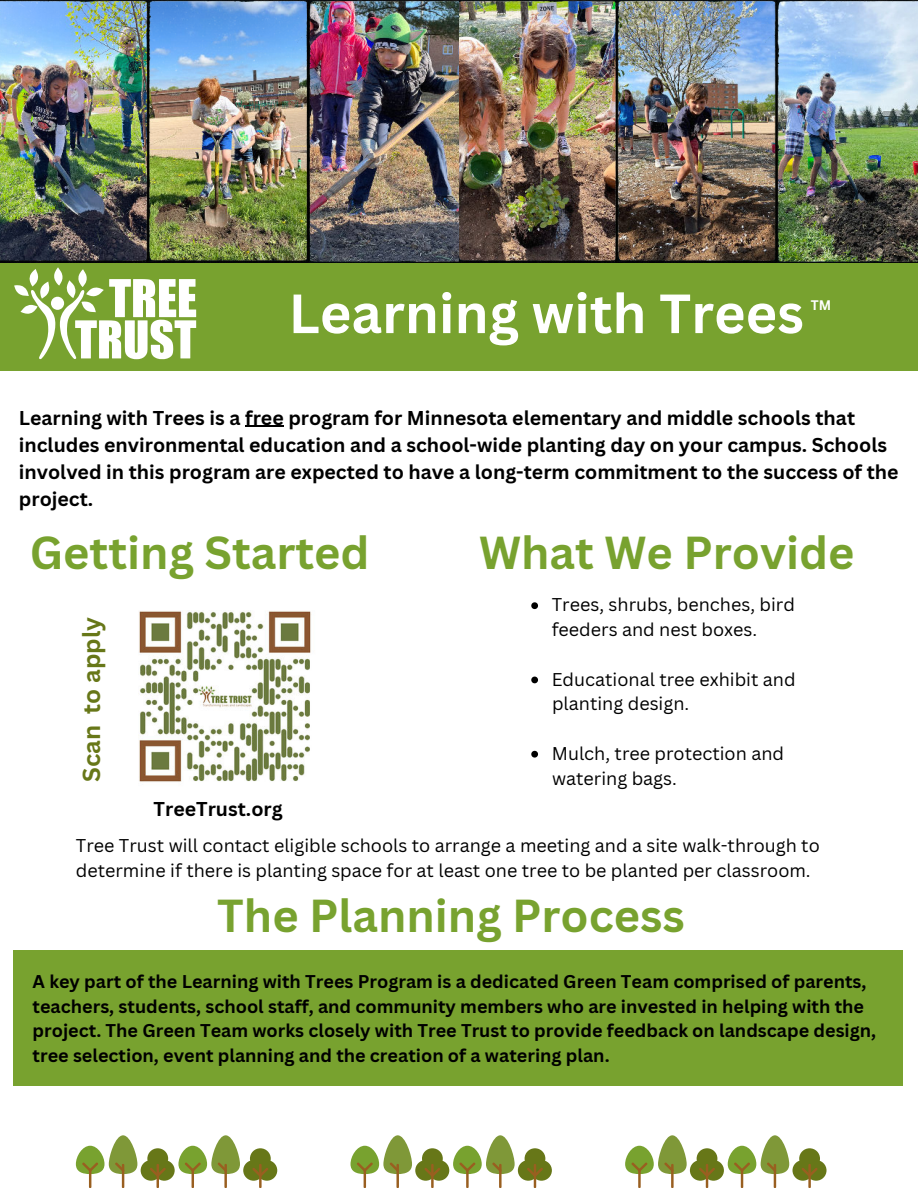
<style>
.page{position:relative;width:918px;height:1188px;background:#fff}
.page>*{position:absolute;margin:0;border:0;box-sizing:border-box;transform-origin:0 0}
.t1{font:700 54px "Canva Sans";color:#fff}
.t2{font:700 45px "Canva Sans";color:#78a22f}
.t3{font:700 24px "Canva Sans";color:#677718}
.t4{font:700 19.5px/27px "Canva Sans";color:#000}
.t5{font:700 18px/24.8px "Canva Sans";color:#000}
.t6{font:18px/24.8px "Canva Sans";color:#000}
.t7{font:700 13.5px "Canva Sans";color:#fff}
</style>
<div class="page">
<img style="left:0;top:0;width:918px;height:263px">
<img style="left:459px;top:1px;width:317px;height:259px">
<img style="left:776px;top:1px;width:142px;height:261px">
<div style="left:0;top:263px;width:918px;height:108px;background:#78a22f"></div>
<svg style="left:14px;top:267px;width:182px;height:92px"></svg>
<img style="left:138px;top:610px;width:174px;height:172px">
<div style="left:147px;top:1148px;width:21px;height:21px;background:#677718;border-radius:50%"></div>
<div style="left:141px;top:1160px;width:20px;height:21px;background:#677718;border-radius:50%"></div>
<div style="left:154px;top:1160px;width:21px;height:21px;background:#677718;border-radius:50%"></div>
<hr style="left:157px;top:1163px;width:2px;height:25px;background:#995f20;border-radius:2px">
<svg style="left:150px;top:1167px;width:16px;height:10px"></svg>
<svg style="left:76px;top:1135px;width:61px;height:53px"></svg>
<div style="left:250px;top:1148px;width:21px;height:21px;background:#677718;border-radius:50%"></div>
<div style="left:243px;top:1160px;width:21px;height:21px;background:#677718;border-radius:50%"></div>
<div style="left:256px;top:1160px;width:21px;height:21px;background:#677718;border-radius:50%"></div>
<hr style="left:259px;top:1163px;width:3px;height:25px;background:#995f20;border-radius:2px">
<svg style="left:252px;top:1167px;width:16px;height:10px"></svg>
<svg style="left:178px;top:1135px;width:62px;height:53px"></svg>
<div style="left:697px;top:1148px;width:20px;height:21px;background:#677718;border-radius:50%"></div>
<div style="left:690px;top:1160px;width:21px;height:21px;background:#677718;border-radius:50%"></div>
<div style="left:703px;top:1160px;width:21px;height:21px;background:#677718;border-radius:50%"></div>
<hr style="left:706px;top:1163px;width:2px;height:25px;background:#995f20;border-radius:2px">
<svg style="left:699px;top:1167px;width:16px;height:10px"></svg>
<hr style="left:638px;top:1169px;width:3px;height:19px;background:#995f20;border-radius:2px">
<hr style="left:671px;top:1163px;width:3px;height:25px;background:#995f20;border-radius:2px">
<svg style="left:625px;top:1135px;width:62px;height:39px"></svg>
<div style="left:799px;top:1148px;width:21px;height:21px;background:#677718;border-radius:50%"></div>
<div style="left:793px;top:1160px;width:20px;height:21px;background:#677718;border-radius:50%"></div>
<div style="left:806px;top:1160px;width:21px;height:21px;background:#677718;border-radius:50%"></div>
<hr style="left:808px;top:1163px;width:3px;height:25px;background:#995f20;border-radius:2px">
<svg style="left:802px;top:1167px;width:16px;height:10px"></svg>
<svg style="left:728px;top:1135px;width:61px;height:53px"></svg>
<div style="left:13px;top:950px;width:889px;height:136px;background:#78a22f"></div>
<div style="left:422px;top:1148px;width:21px;height:21px;background:#677718;border-radius:50%"></div>
<div style="left:415px;top:1160px;width:21px;height:21px;background:#677718;border-radius:50%"></div>
<div style="left:429px;top:1160px;width:20px;height:21px;background:#677718;border-radius:50%"></div>
<hr style="left:431px;top:1163px;width:3px;height:25px;background:#995f20;border-radius:2px">
<svg style="left:424px;top:1167px;width:16px;height:10px"></svg>
<svg style="left:351px;top:1135px;width:61px;height:53px"></svg>
<div style="left:525px;top:1148px;width:20px;height:21px;background:#677718;border-radius:50%"></div>
<div style="left:518px;top:1160px;width:21px;height:21px;background:#677718;border-radius:50%"></div>
<div style="left:531px;top:1160px;width:21px;height:21px;background:#677718;border-radius:50%"></div>
<hr style="left:534px;top:1163px;width:2px;height:25px;background:#995f20;border-radius:2px">
<svg style="left:527px;top:1167px;width:16px;height:10px"></svg>
<hr style="left:466px;top:1169px;width:3px;height:19px;background:#995f20;border-radius:2px">
<hr style="left:499px;top:1163px;width:3px;height:25px;background:#995f20;border-radius:2px">
<svg style="left:453px;top:1135px;width:62px;height:39px"></svg>
<hr style="left:245px;top:426px;width:39px;height:1px;background:#000">
<svg style="left:531px;top:602px;width:7px;height:7px"></svg>
<svg style="left:531px;top:677px;width:7px;height:6px"></svg>
<svg style="left:531px;top:751px;width:7px;height:7px"></svg>
<h1 class="t1" style="left:289px;top:281px;width:517px">Learning with Trees</h1>
<p class="t7" style="left:811px;top:297px;width:22px">TM</p>
<p class="t4" style="left:19px;top:404px;width:881px">Learning with Trees is a free program for Minnesota elementary and middle schools that includes environmental education and a school-wide planting day on your campus. Schools involved in this program are expected to have a long-term commitment to the success of the project.</p>
<h2 class="t2" style="left:30px;top:526px;width:341px">Getting Started</h2>
<h3 class="t3" style="left:77px;top:782px;width:166px;rotate:-90deg">Scan to apply</h3>
<p class="t4" style="left:154px;top:795px;width:131px">TreeTrust.org</p>
<h2 class="t2" style="left:479px;top:526px;width:377px">What We Provide</h2>
<p class="t6" style="left:552px;top:592px;width:245px">Trees, shrubs, benches, bird feeders and nest boxes.</p>
<p class="t6" style="left:552px;top:667px;width:245px">Educational tree exhibit and</p>
<p class="t6" style="left:552px;top:691px;width:139px">planting design.</p>
<p class="t6" style="left:552px;top:741px;width:234px">Mulch, tree protection and</p>
<p class="t6" style="left:552px;top:766px;width:126px">watering bags.</p>
<p class="t6" style="left:76px;top:833px;width:745px">Tree Trust will contact eligible schools to arrange a meeting and a site walk-through to determine if there is planting space for at least one tree to be planted per classroom.</p>
<h2 class="t2" style="left:217px;top:889px;width:469px">The Planning Process</h2>
<p class="t5" style="left:33px;top:969px;width:845px">A key part of the Learning with Trees Program is a dedicated Green Team comprised of parents, teachers, students, school staff, and community members who are invested in helping with the project. The Green Team works closely with Tree Trust to provide feedback on landscape design, tree selection, event planning and the creation of a watering plan.</p>
</div>
